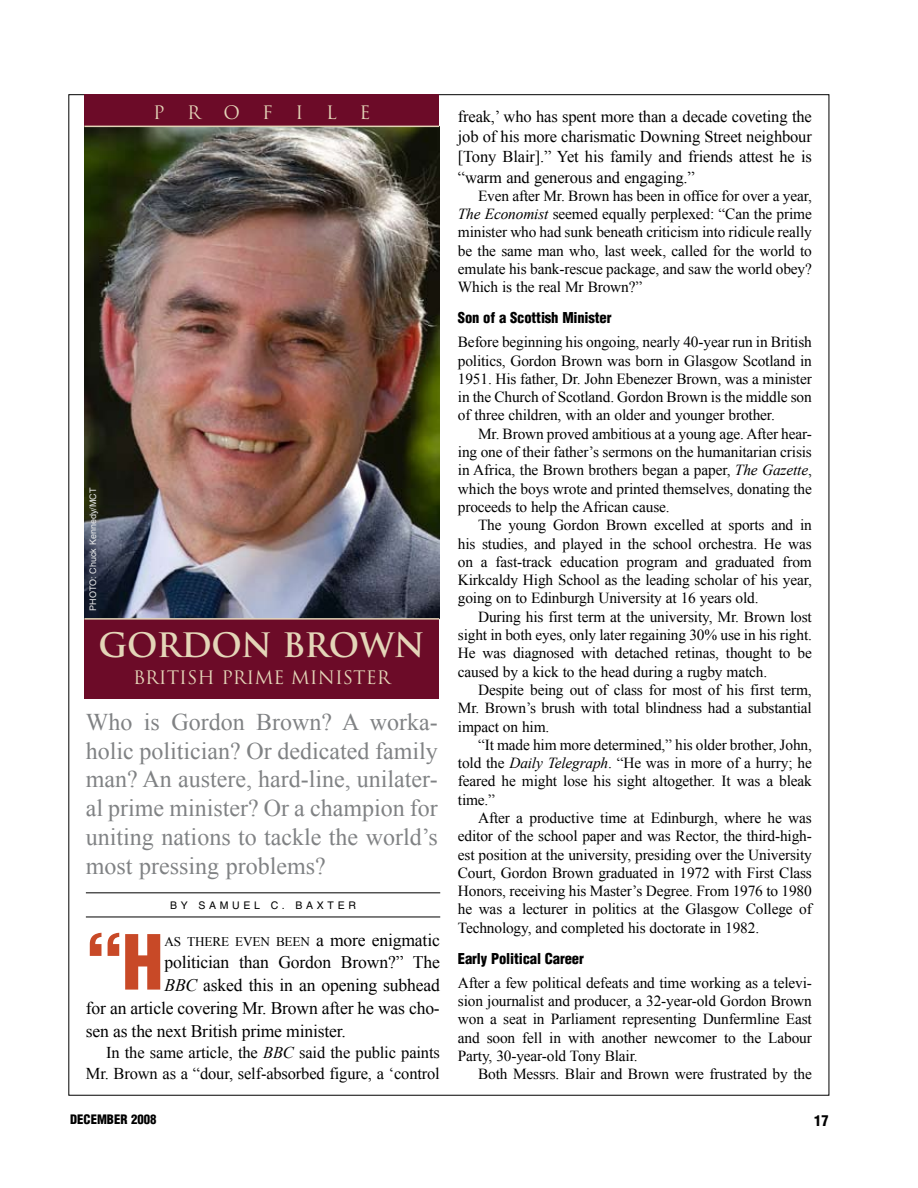
<style>
.page{position:relative;width:918px;height:1188px;background:#fff}
.page>*{position:absolute;margin:0;border:0;box-sizing:border-box;transform-origin:0 0}
.t1{font:900 condensed 73.95px "Helvetica";color:#c84927}
.t2{font:700 32.85px "Trajan Pro";letter-spacing:-.01em;color:#e4d5b8}
.t3{font:24px/28.8px "Times New Roman";color:#808284;text-align:justify}
.t4{font:18.15px "Trajan Pro";color:#e4d5b8}
.t5{font:17.7px "Times New Roman";letter-spacing:-.01em;color:#000}
.t6{font:16.5px/20.1px "Times New Roman";letter-spacing:-.01em;color:#000;text-align:right}
.t7{font:15.3px/18.3px "Times New Roman";letter-spacing:-.01em;color:#000;text-align:justify}
.t8{font:900 condensed 14.7px "Helvetica";letter-spacing:-.01em;color:#000}
.t9{font:13.2px "Times New Roman";letter-spacing:-.015em;color:#000}
.t10{font:900 condensed 12.75px "Helvetica";color:#000}
.t11{font:10.5px "Helvetica";letter-spacing:.35em;color:#000}
.t12{font:9px "Helvetica";color:#e6e7e8}
.t13{font:9px "Helvetica";color:#fff}
.s1{font-size:17.7px}
.s2{font-style:italic}
</style>
<div class="page">
<div style="left:84px;top:94px;width:355px;height:605px;background:#6c0b28"></div>
<img style="left:84px;top:127px;width:355px;height:491px">
<hr style="left:84px;top:618px;width:355px;height:2px;background:#e4d5b8">
<hr style="left:84px;top:126px;width:355px;height:1px;background:#e4d5b8">
<hr style="left:86px;top:893px;width:354px;height:1px;background:#000">
<hr style="left:86px;top:917px;width:354px;height:1px;background:#000">
<p class="t4" style="left:153px;top:101px;width:49px">P R</p>
<p class="t4" style="left:224px;top:101px;width:81px">OFI</p>
<p class="t4" style="left:326px;top:101px;width:46px">L E</p>
<p class="t12" style="left:88px;top:611px;width:125px;rotate:-90deg">PHOTO: CHUCK KENNEDY/MCT</p>
<p class="t13" style="left:86px;top:580px;width:58px;rotate:-90deg">PHOTO: MCT</p>
<h2 class="t2" style="left:99px;top:625px;width:328px">GORDON BROWN</h2>
<p class="t4" style="left:133px;top:666px;width:259px">BRITISH PRIME MINISTER</p>
<h3 class="t3" style="left:86px;top:707px;width:353px">Who is Gordon Brown? A worka&shy;holic politician? Or dedicated family man? An austere, hard-line, unilater&shy;al prime minister? Or a champion for uniting nations to tackle the world’s most pressing problems?</h3>
<p class="t11" style="left:170px;top:899px;width:10px">BY</p>
<p class="t11" style="left:198px;top:899px;width:155px">SAMUEL C. B AXT ER</p>
<h1 class="t1" style="left:86px;top:916px;width:73px">“H</h1>
<p class="t9" style="left:164px;top:933px;width:277px">as there even been <span class="s1">a more enigmatic</span></p>
<p class="t5" style="left:164px;top:951px;width:277px">politician than Gordon Brown?” The</p>
<p class="t5" style="left:164px;top:973px;width:277px"><span class="s2">BBC</span> asked this in an opening subhead</p>
<p class="t5" style="left:86px;top:996px;width:355px">for an article covering Mr. Brown after he was cho-</p>
<p class="t5" style="left:86px;top:1019px;width:262px">sen as the next British prime minister.</p>
<p class="t6" style="left:86px;top:1041px;width:356px;line-height:21.3px">In the same article, the <span class="s2">BBC</span> said the public paints<br>Mr. Brown as a “dour, self-absorbed figure, a ‘control</p>
<p class="t6" style="left:458px;top:106px;width:356px;text-align:justify">freak,’ who has spent more than a decade coveting the job of his more charismatic Downing Street neighbour [Tony Blair].” Yet his family and friends attest he is “warm and generous and engaging.”</p>
<p class="t7" style="left:458px;top:186px;width:356px;text-indent:20px">Even after Mr. Brown has been in office for over a year, <span class="s2">The Economist</span> seemed equally perplexed: “Can the prime minister who had sunk beneath criticism into ridicule really be the same man who, last week, called for the world to emulate his bank-rescue package, and saw the world obey?<br>Which is the real Mr Brown?”</p>
<p class="t8" style="left:458px;top:308px;width:155px">Son of a Scottish Minister</p>
<p class="t7" style="left:458px;top:333px;width:356px">Before beginning his ongoing, nearly 40-year run in British politics, Gordon Brown was born in Glasgow Scotland in 1951. His father, Dr. John Ebenezer Brown, was a minister in the Church of Scotland. Gordon Brown is the middle son of three children, with an older and younger brother.</p>
<p class="t7" style="left:458px;top:424px;width:356px;text-indent:20px">Mr. Brown proved ambitious at a young age. After hear&shy;ing one of their father’s sermons on the humanitarian crisis in Africa, the Brown brothers began a paper, <span class="s2">The Gazette</span>, which the boys wrote and printed themselves, donating the proceeds to help the African cause.</p>
<p class="t7" style="left:458px;top:516px;width:356px;text-indent:20px">The young Gordon Brown excelled at sports and in his studies, and played in the school orchestra. He was on a fast-track education program and graduated from Kirkcaldy High School as the leading scholar of his year, going on to Edinburgh University at 16 years old.</p>
<p class="t7" style="left:458px;top:607px;width:356px;text-indent:20px">During his first term at the university, Mr. Brown lost sight in both eyes, only later regaining 30% use in his right.<br>He was diagnosed with detached retinas, thought to be caused by a kick to the head during a rugby match.</p>
<p class="t7" style="left:458px;top:680px;width:356px;text-indent:20px">Despite being out of class for most of his first term, Mr. Brown’s brush with total blindness had a substantial impact on him.</p>
<p class="t7" style="left:458px;top:735px;width:356px;text-indent:20px">“It made him more determined,” his older brother, John, told the <span class="s2">Daily Telegraph</span>. “He was in more of a hurry; he feared he might lose his sight altogether. It was a bleak time.”</p>
<p class="t7" style="left:458px;top:808px;width:356px;text-indent:20px">After a productive time at Edinburgh, where he was editor of the school paper and was Rector, the third-high&shy;est position at the university, presiding over the University Court, Gordon Brown graduated in 1972 with First Class Honors, receiving his Master’s Degree. From 1976 to 1980 he was a lecturer in politics at the Glasgow College of Technology, and completed his doctorate in 1982.</p>
<p class="t8" style="left:458px;top:949px;width:128px">Early Political Career</p>
<p class="t7" style="left:458px;top:973px;width:356px">After a few political defeats and time working as a televi&shy;sion journalist and producer, a 32-year-old Gordon Brown won a seat in Parliament representing Dunfermline East and soon fell in with another newcomer to the Labour Party, 30-year-old Tony Blair.</p>
<p class="t7" style="left:478px;top:1065px;width:335px">Both Messrs. Blair and Brown were frustrated by the</p>
<p class="t10" style="left:70px;top:1112px;width:88px">December 2008</p>
<p class="t8" style="left:814px;top:1111px;width:8px">17</p>
</div>
